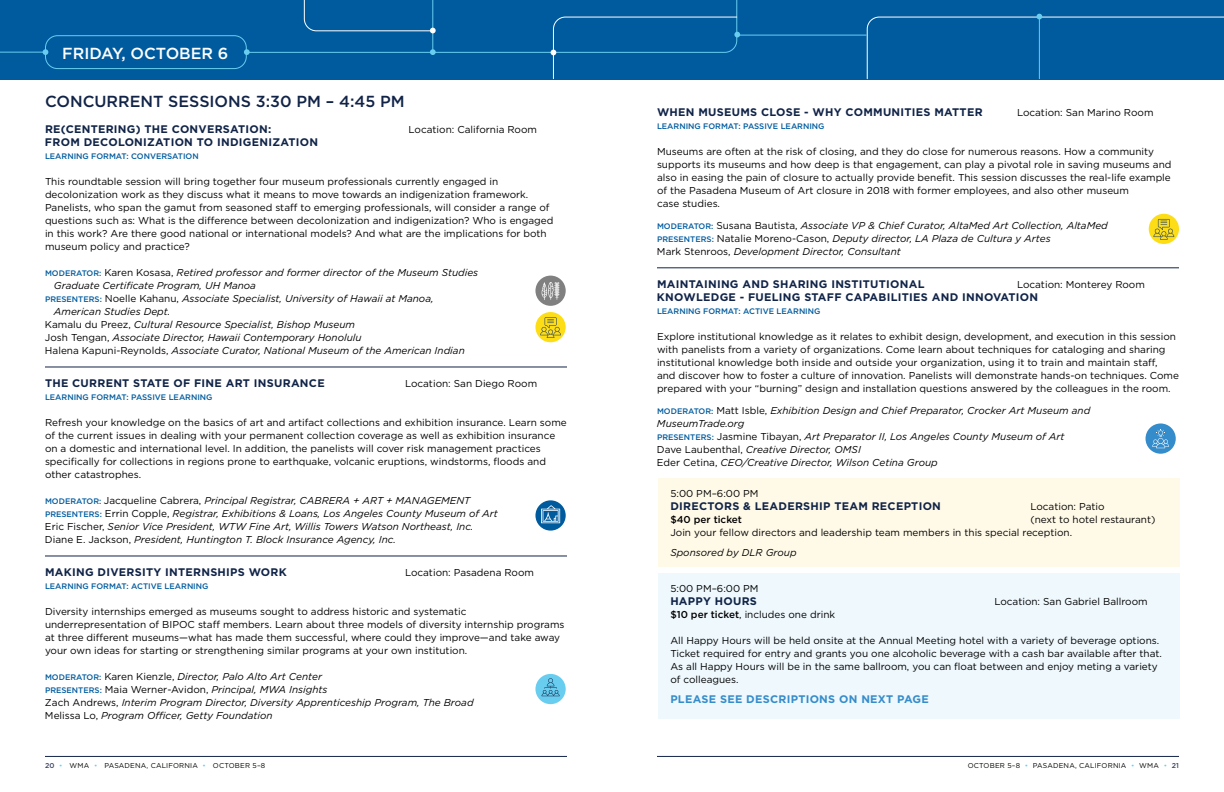
<style>
.page{position:relative;width:1224px;height:792px;background:#fff}
.page>*{position:absolute;margin:0;border:0;box-sizing:border-box;transform-origin:0 0}
.t1{font:500 16px "Gotham";color:#112448}
.t2{font:500 16px "Gotham";color:#fff}
.t3{font:700 11px "Gotham";letter-spacing:.025em;color:#112448}
.t4{font:700 11px "Gotham";letter-spacing:.025em;color:#358ccb}
.t5{font:10px/13px "Gotham";color:#000}
.t6{font:italic 10px/13px "Gotham";color:#000}
.t7{font:500 10px "Gotham";color:#000}
.t8{font:500 8px "Gotham";color:#005b9e}
.t9{font:7px "Gotham";letter-spacing:.025em;color:#000}
.s1{font-weight:500;font-style:normal;font-size:8px;color:#005b9e}
.s2{font-style:normal}
.s3{font-weight:500}
.s4{font-weight:500;color:#38405f}
.s5{color:#69cdf0}
</style>
<div class="page">
<hr style="left:45px;top:756px;width:522px;height:1px;background:#112448">
<hr style="left:657px;top:756px;width:522px;height:1px;background:#112448">
<hr style="left:657px;top:268px;width:522px;height:1px;background:#112448">
<div style="left:0;top:0;width:1224px;height:79px;background:#005b9e"></div>
<hr style="left:0;top:52px;width:45px;height:1px;background:#69cdf0">
<svg style="left:43px;top:49px;width:5px;height:6px"></svg>
<hr style="left:738px;top:35px;width:128px;height:1px;background:#69cdf0">
<svg style="left:866px;top:14px;width:358px;height:66px"></svg>
<hr style="left:1039px;top:18px;width:1px;height:61px;background:#69cdf0">
<svg style="left:244px;top:0;width:496px;height:80px"></svg>
<div style="left:45px;top:35px;width:202px;height:34px;border:1px solid #69cdf0;border-radius:12px"></div>
<hr style="left:45px;top:367px;width:522px;height:1px;background:#112448">
<hr style="left:45px;top:556px;width:522px;height:1px;background:#112448">
<div style="left:658px;top:478px;width:522px;height:88px;background:#fffae8"></div>
<div style="left:535px;top:276px;width:31px;height:30px;background:#808080;border-radius:50%"></div>
<svg style="left:541px;top:282px;width:19px;height:18px"></svg>
<div style="left:535px;top:312px;width:31px;height:30px;background:#fddd16;border-radius:50%"></div>
<svg style="left:540px;top:317px;width:21px;height:21px"></svg>
<svg style="left:535px;top:500px;width:31px;height:31px"></svg>
<svg style="left:541px;top:505px;width:19px;height:18px"></svg>
<div style="left:535px;top:674px;width:31px;height:30px;background:#69cdf0;border-radius:50%"></div>
<svg style="left:542px;top:678px;width:18px;height:18px"></svg>
<div style="left:1149px;top:214px;width:30px;height:30px;background:#fddd16;border-radius:50%"></div>
<svg style="left:1154px;top:219px;width:20px;height:21px"></svg>
<div style="left:1146px;top:423px;width:30px;height:31px;background:#358ccb;border-radius:50%"></div>
<svg style="left:1152px;top:429px;width:17px;height:19px"></svg>
<div style="left:658px;top:573px;width:522px;height:145px;background:#eef8fd"></div>
<h1 class="t2" style="left:62px;top:44px;width:168px">FRIDAY, OCTOBER 6</h1>
<h1 class="t1" style="left:45px;top:92px;width:361px">CONCURRENT SESSIONS 3:30 PM – 4:45 PM</h1>
<p class="t3" style="left:45px;top:123px;width:228px">RE(CENTERING) THE CONVERSATION:</p>
<p class="t5" style="left:409px;top:123px;width:130px">Location: California Room</p>
<p class="t3" style="left:45px;top:136px;width:275px">FROM DECOLONIZATION TO INDIGENIZATION</p>
<p class="t8" style="left:45px;top:152px;width:155px">LEARNING FORMAT: CONVERSATION</p>
<p class="t5" style="left:45px;top:175px;width:510px">This roundtable session will bring together four museum professionals currently engaged in decolonization work as they discuss what it means to move towards an indigenization framework.<br>Panelists, who span the gamut from seasoned staff to emerging professionals, will consider a range of questions such as: What is the difference between decolonization and indigenization? Who is engaged in this work? Are there good national or international models? And what are the implications for both museum policy and practice?</p>
<p class="t6" style="left:45px;top:266px;width:435px"><span class="s1">MODERATOR:</span> <span class="s2">Karen Kosasa,</span> Retired professor and former director of the Museum Studies</p>
<p class="t6" style="left:54px;top:279px;width:204px">Graduate Certificate Program, UH Manoa</p>
<p class="t6" style="left:45px;top:292px;width:390px"><span class="s1">PRESENTERS:</span> <span class="s2">Noelle Kahanu,</span> Associate Specialist, University of Hawaii at Manoa,</p>
<p class="t6" style="left:54px;top:305px;width:118px">American Studies Dept.</p>
<p class="t6" style="left:45px;top:318px;width:312px"><span class="s2">Kamalu du Preez,</span> Cultural Resource Specialist, Bishop Museum</p>
<p class="t6" style="left:45px;top:331px;width:318px"><span class="s2">Josh Tengan,</span> Associate Director, Hawaii Contemporary Honolulu</p>
<p class="t6" style="left:45px;top:344px;width:421px"><span class="s2">Halena Kapuni-Reynolds,</span> Associate Curator, National Museum of the American Indian</p>
<p class="t3" style="left:45px;top:377px;width:281px">THE CURRENT STATE OF FINE ART INSURANCE</p>
<p class="t5" style="left:405px;top:377px;width:134px">Location: San Diego Room</p>
<p class="t8" style="left:45px;top:393px;width:169px">LEARNING FORMAT: PASSIVE LEARNING</p>
<p class="t5" style="left:45px;top:416px;width:523px">Refresh your knowledge on the basics of art and artifact collections and exhibition insurance. Learn some of the current issues in dealing with your permanent collection coverage as well as exhibition insurance on a domestic and international level. In addition, the panelists will cover risk management practices specifically for collections in regions prone to earthquake, volcanic eruptions, windstorms, floods and other catastrophes.</p>
<p class="t6" style="left:45px;top:494px;width:454px"><span class="s1">MODERATOR:</span> <span class="s2">Jacqueline Cabrera,</span> Principal Registrar, CABRERA + ART + MANAGEMENT <span class="s1">PRESENTERS:</span> <span class="s2">Errin Copple,</span> Registrar, Exhibitions &amp; Loans, Los Angeles County Museum of Art <span class="s2">Eric Fischer,</span> Senior Vice President, WTW Fine Art, Willis Towers Watson Northeast, Inc.<br><span class="s2">Diane E. Jackson,</span> President, Huntington T. Block Insurance Agency, Inc.</p>
<p class="t3" style="left:45px;top:566px;width:243px">MAKING DIVERSITY INTERNSHIPS WORK</p>
<p class="t5" style="left:405px;top:566px;width:131px">Location: Pasadena Room</p>
<p class="t8" style="left:45px;top:582px;width:165px">LEARNING FORMAT: ACTIVE LEARNING</p>
<p class="t5" style="left:45px;top:605px;width:521px">Diversity internships emerged as museums sought to address historic and systematic underrepresentation of BIPOC staff members. Learn about three models of diversity internship programs at three different museums—what has made them successful, where could they improve—and take away your own ideas for starting or strengthening similar programs at your own institution.</p>
<p class="t6" style="left:45px;top:670px;width:430px"><span class="s1">MODERATOR:</span> <span class="s2">Karen Kienzle,</span> Director, Palo Alto Art Center<br><span class="s1">PRESENTERS:</span> <span class="s2">Maia Werner-Avidon,</span> Principal, MWA Insights<br><span class="s2">Zach Andrews,</span> Interim Program Director, Diversity Apprenticeship Program, The Broad <span class="s2">Melissa Lo,</span> Program Officer, Getty Foundation</p>
<p class="t3" style="left:657px;top:106px;width:327px">WHEN MUSEUMS CLOSE - WHY COMMUNITIES MATTER</p>
<p class="t5" style="left:1017px;top:106px;width:138px">Location: San Marino Room</p>
<p class="t8" style="left:657px;top:122px;width:169px">LEARNING FORMAT: PASSIVE LEARNING</p>
<p class="t5" style="left:657px;top:145px;width:516px">Museums are often at the risk of closing, and they do close for numerous reasons. How a community supports its museums and how deep is that engagement, can play a pivotal role in saving museums and also in easing the pain of closure to actually provide benefit. This session discusses the real-life example of the Pasadena Museum of Art closure in 2018 with former employees, and also other museum<br>case studies.</p>
<p class="t6" style="left:657px;top:219px;width:452px"><span class="s1">MODERATOR:</span> <span class="s2">Susana Bautista,</span> Associate VP &amp; Chief Curator, AltaMed Art Collection, AltaMed<br><span class="s1">PRESENTERS:</span> <span class="s2">Natalie Moreno-Cason,</span> Deputy director, LA Plaza de Cultura y Artes<br><span class="s2">Mark Stenroos,</span> Development Director, Consultant</p>
<p class="t3" style="left:657px;top:278px;width:269px">MAINTAINING AND SHARING INSTITUTIONAL</p>
<p class="t5" style="left:1017px;top:278px;width:129px">Location: Monterey Room</p>
<p class="t3" style="left:657px;top:291px;width:383px">KNOWLEDGE - FUELING STAFF CAPABILITIES AND INNOVATION</p>
<p class="t8" style="left:657px;top:307px;width:165px">LEARNING FORMAT: ACTIVE LEARNING</p>
<p class="t5" style="left:657px;top:330px;width:524px">Explore institutional knowledge as it relates to exhibit design, development, and execution in this session with panelists from a variety of organizations. Come learn about techniques for cataloging and sharing institutional knowledge both inside and outside your organization, using it to train and maintain staff,<br>and discover how to foster a culture of innovation. Panelists will demonstrate hands-on techniques. Come prepared with your “burning” design and installation questions answered by the colleagues in the room.</p>
<p class="t6" style="left:657px;top:404px;width:435px"><span class="s1">MODERATOR:</span> <span class="s2">Matt Isble,</span> Exhibition Design and Chief Preparator, Crocker Art Museum and MuseumTrade.org<br><span class="s1">PRESENTERS:</span> <span class="s2">Jasmine Tibayan,</span> Art Preparator II, Los Angeles County Museum of Art <span class="s2">Dave Laubenthal,</span> Creative Director, OMSI<br><span class="s2">Eder Cetina,</span> CEO/Creative Director, Wilson Cetina Group</p>
<p class="t5" style="left:670px;top:486px;width:90px">5:00 PM–6:00 PM</p>
<p class="t3" style="left:670px;top:499px;width:272px">DIRECTORS &amp; LEADERSHIP TEAM RECEPTION</p>
<p class="t5" style="left:1030px;top:499px;width:76px">Location: Patio</p>
<p class="t7" style="left:670px;top:513px;width:73px">$40 per ticket</p>
<p class="t5" style="left:670px;top:512px;width:487px;text-indent:360px">(next to hotel restaurant)<br>Join your fellow directors and leadership team members in this special reception.</p>
<p class="t6" style="left:670px;top:545px;width:128px">Sponsored by DLR Group</p>
<p class="t5" style="left:670px;top:582px;width:90px">5:00 PM–6:00 PM</p>
<p class="t3" style="left:670px;top:595px;width:88px">HAPPY HOURS</p>
<p class="t5" style="left:994px;top:595px;width:155px">Location: San Gabriel Ballroom</p>
<p class="t5" style="left:670px;top:608px;width:166px"><span class="s3">$10 per ticket</span>, includes one drink</p>
<p class="t5" style="left:670px;top:634px;width:493px">All Happy Hours will be held onsite at the Annual Meeting hotel with a variety of beverage options.<br>Ticket required for entry and grants you one alcoholic beverage with a cash bar available after that.<br>As all Happy Hours will be in the same ballroom, you can float between and enjoy meting a variety of colleagues.</p>
<p class="t4" style="left:670px;top:693px;width:260px">PLEASE SEE DESCRIPTIONS ON NEXT PAGE</p>
<p class="t9" style="left:45px;top:761px;width:222px"><span class="s4">20</span> <span class="s5">•</span> WMA <span class="s5">•</span> PASADENA, CALIFORNIA <span class="s5">•</span> OCTOBER 5–8</p>
<p class="t9" style="left:968px;top:761px;width:213px">OCTOBER 5–8 <span class="s5">•</span> PASADENA, CALIFORNIA <span class="s5">•</span> WMA <span class="s5">•</span> <span class="s4">21</span></p>
</div>
